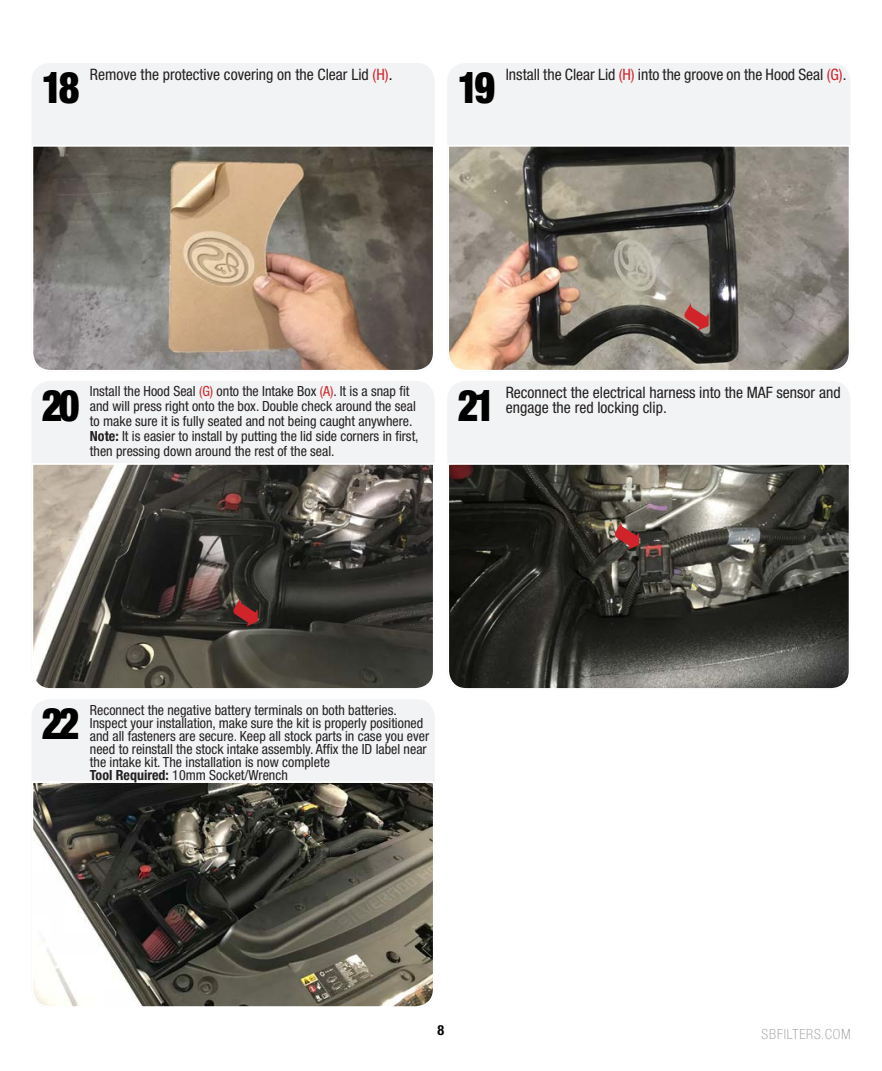
<style>
.page{position:relative;width:882px;height:1071px;background:#fff}
.page>*{position:absolute;margin:0;border:0;box-sizing:border-box;transform-origin:0 0}
.t1{font:900 condensed 43.75px "Helvetica Neue";letter-spacing:-.1em;color:#000;scale:.91 1}
.t2{font:condensed 15.75px "Helvetica Neue";color:#231f20}
.t3{font:condensed 14px/13.1px "Helvetica Neue";color:#231f20}
.t4{font:100 condensed 14px "Helvetica Neue";letter-spacing:.065em;color:#939598}
.t5{font:700 condensed 14px "Helvetica Neue";color:#000}
.s1{color:#d1232a}
.s2{color:#000}
.s3{font-weight:700}
</style>
<div class="page">
<div style="left:447px;top:63px;width:404px;height:309px;background:#f2f3f4;border-radius:18px"></div>
<svg style="left:448px;top:145px;width:403px;height:227px;background:#877f75"></svg>
<div style="left:32px;top:699px;width:403px;height:309px;background:#f2f3f4;border-radius:18px"></div>
<svg style="left:32px;top:782px;width:402px;height:226px;background:#625f57"></svg>
<div style="left:32px;top:63px;width:403px;height:309px;background:#f2f3f4;border-radius:18px"></div>
<svg style="left:32px;top:145px;width:402px;height:226px;background:#8f8071"></svg>
<div style="left:447px;top:381px;width:404px;height:309px;background:#f2f3f4;border-radius:18px"></div>
<svg style="left:448px;top:463px;width:402px;height:227px;background:#474740"></svg>
<svg style="left:614px;top:521px;width:25px;height:29px"></svg>
<div style="left:32px;top:381px;width:403px;height:309px;background:#f2f3f4;border-radius:18px"></div>
<svg style="left:32px;top:463px;width:402px;height:227px;background:#56534c"></svg>
<svg style="left:233px;top:598px;width:25px;height:28px"></svg>
<svg style="left:684px;top:302px;width:25px;height:29px"></svg>
<h1 class="t1" style="left:42px;top:60px;width:43px">18</h1>
<p class="t2" style="left:90px;top:65px;width:304px">Remove the protective covering on the Clear Lid <span class="s1">(H)</span><span class="s2">.</span></p>
<h1 class="t1" style="left:458px;top:60px;width:43px">19</h1>
<p class="t2" style="left:506px;top:65px;width:342px">Install the Clear Lid <span class="s1">(H)</span> into the groove on the Hood Seal <span class="s1">(G)</span>.</p>
<h1 class="t1" style="left:42px;top:378px;width:43px">20</h1>
<p class="t3" style="left:90px;top:384px;width:330px;line-height:14.9px">Install the Hood Seal <span class="s1">(G)</span> onto the Intake Box <span class="s1">(A)</span>. It is a snap fit and will press right onto the box. Double check around the seal to make sure it is fully seated and not being caught anywhere.<br><span class="s3">Note:</span> It is easier to install by putting the lid side corners in first, then pressing down around the rest of the seal.</p>
<h1 class="t1" style="left:458px;top:378px;width:43px">21</h1>
<p class="t2" style="left:506px;top:383px;width:336px">Reconnect the electrical harness into the MAF sensor and</p>
<p class="t2" style="left:506px;top:399px;width:163px">engage the red locking clip.</p>
<h1 class="t1" style="left:42px;top:696px;width:43px">22</h1>
<p class="t3" style="left:90px;top:703px;width:341px">Reconnect the negative battery terminals on both batteries.<br>Inspect your installation, make sure the kit is properly positioned and all fasteners are secure. Keep all stock parts in case you ever need to reinstall the stock intake assembly. Affix the ID label near the intake kit. The installation is now complete<br><span class="s3">Tool Required:</span> 10mm Socket/Wrench</p>
<p class="t5" style="left:438px;top:1021px;width:8px">8</p>
<p class="t4" style="left:762px;top:1027px;width:90px">SBFILTERS.COM</p>
</div>
